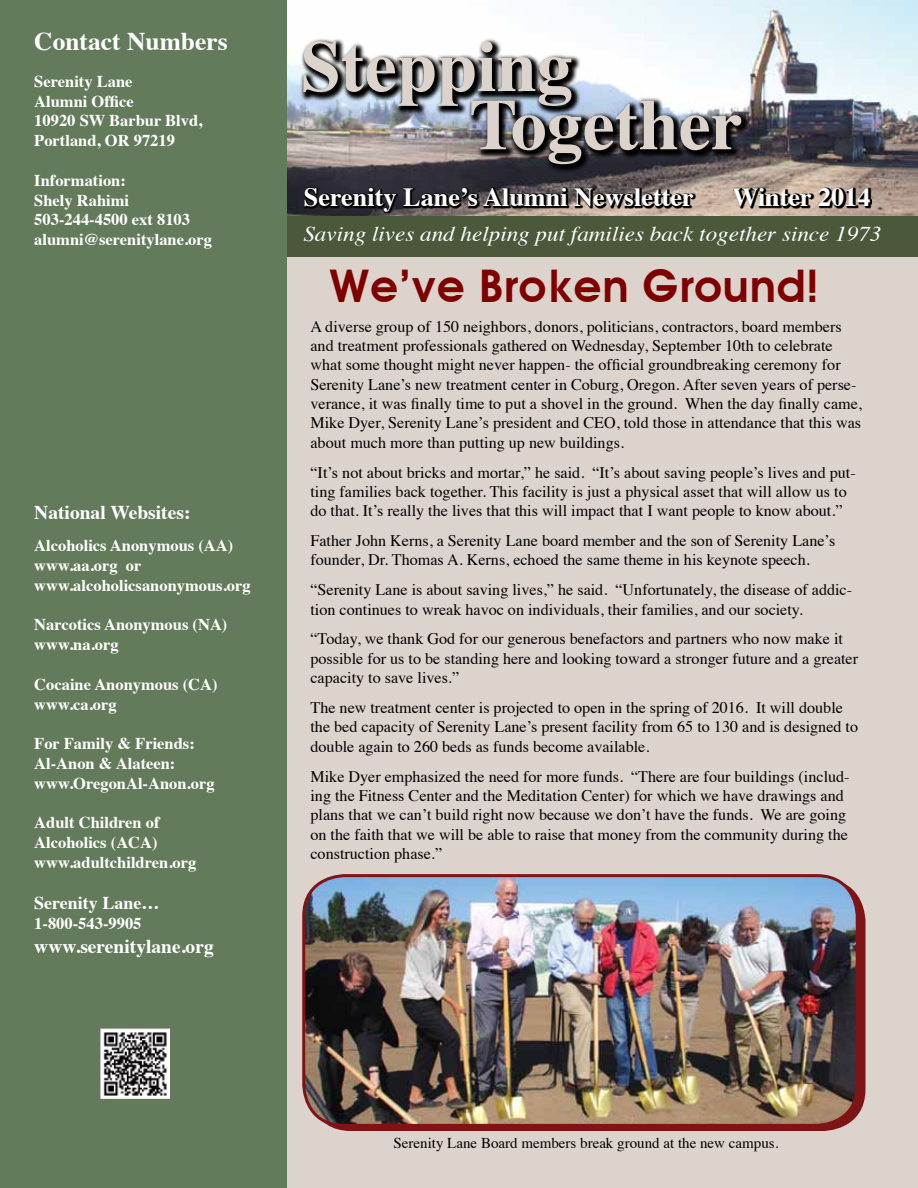
<style>
.page{position:relative;width:918px;height:1188px;background:#fff}
.page>*{position:absolute;margin:0;border:0;box-sizing:border-box;transform-origin:0 0}
.t1{font:700 72px/58.2px "Times";color:#dcd3cc}
.t2{font:600 45px "Avant Garde";color:#7e0100}
.t3{font:700 26.25px "Times";color:#fff}
.t4{font:700 25.5px "Times";color:#fff}
.t5{font:italic 21px "Times";color:#fff;scale:1.1 1}
.t6{font:700 19.5px "Times";color:#fff}
.t7{font:700 18px "Times";color:#fff}
.t8{font:700 16.5px/19.8px "Times";color:#fff}
.t9{font:16.2px/19.4px "Times";color:#000}
.t10{font:15px "Times";color:#000}
</style>
<div class="page">
<div style="left:278px;top:230px;width:640px;height:958px;background:#dcd3cc"></div>
<div style="left:284px;top:0;width:634px;height:256px;background:#4b583a"></div>
<img style="left:286px;top:0;width:632px;height:216px">
<div style="left:0;top:0;width:286px;height:1188px;background:#637b5b"></div>
<img style="left:100px;top:1029px;width:70px;height:69px">
<svg style="left:304px;top:187px;width:568px;height:26px;background:#4f4744"></svg>
<svg style="left:299px;top:37px;width:281px;height:77px;background:#737679"></svg>
<svg style="left:467px;top:96px;width:283px;height:76px;background:#45464b"></svg>
<img style="left:304px;top:876px;width:553px;height:249px">
<div style="left:302px;top:874px;width:557px;height:253px;border:3px solid #7f1416;border-radius:40px"></div>
<h3 class="t4" style="left:34px;top:17px;width:195px">Contact Numbers</h3>
<p class="t8" style="left:34px;top:70px;width:170px">Serenity Lane<br>Alumni Office<br>10920 SW Barbur Blvd,<br>Portland, OR 97219</p>
<p class="t8" style="left:34px;top:169px;width:179px">Information:<br>Shely Rahimi<br>503-244-4500 ext 8103 alumni@serenitylane.org</p>
<p class="t6" style="left:34px;top:494px;width:158px">National Websites:</p>
<p class="t8" style="left:34px;top:534px;width:218px">Alcoholics Anonymous (AA) www.aa.org or www.alcoholicsanonymous.org</p>
<p class="t8" style="left:34px;top:613px;width:195px">Narcotics Anonymous (NA) www.na.org</p>
<p class="t8" style="left:34px;top:673px;width:185px">Cocaine Anonymous (CA) www.ca.org</p>
<p class="t8" style="left:34px;top:732px;width:182px">For Family &amp; Friends:<br>Al-Anon &amp; Alateen: www.OregonAl-Anon.org</p>
<p class="t8" style="left:34px;top:811px;width:163px">Adult Children of<br>Alcoholics (ACA) www.adultchildren.org</p>
<p class="t7" style="left:34px;top:886px;width:127px">Serenity Lane…</p>
<p class="t8" style="left:34px;top:912px;width:109px">1-800-543-9905</p>
<p class="t6" style="left:34px;top:927px;width:181px">www.serenitylane.org</p>
<h1 class="t1" style="left:470px;top:30px;width:275px;text-indent:-169px">Stepping<br>Together</h1>
<h3 class="t3" style="left:304px;top:172px;width:392px">Serenity Lane’s Alumni Newsletter</h3>
<h3 class="t3" style="left:732px;top:172px;width:140px">Winter 2014</h3>
<p class="t5" style="left:303px;top:215px;width:527px">Saving lives and helping put families back together since 1973</p>
<h2 class="t2" style="left:329px;top:259px;width:491px">We’ve Broken Ground!</h2>
<p class="t9" style="left:310px;top:315px;width:553px">A diverse group of 150 neighbors, donors, politicians, contractors, board members and treatment professionals gathered on Wednesday, September 10th to celebrate what some thought might never happen- the official groundbreaking ceremony for Serenity Lane’s new treatment center in Coburg, Oregon. After seven years of perse&shy;verance, it was finally time to put a shovel in the ground. When the day finally came, Mike Dyer, Serenity Lane’s president and CEO, told those in attendance that this was about much more than putting up new buildings.</p>
<p class="t9" style="left:310px;top:461px;width:547px">“It’s not about bricks and mortar,” he said. “It’s about saving people’s lives and put&shy;ting families back together. This facility is just a physical asset that will allow us to do that. It’s really the lives that this will impact that I want people to know about.”</p>
<p class="t9" style="left:310px;top:530px;width:526px">Father John Kerns, a Serenity Lane board member and the son of Serenity Lane’s founder, Dr. Thomas A. Kerns, echoed the same theme in his keynote speech.</p>
<p class="t9" style="left:310px;top:579px;width:543px">“Serenity Lane is about saving lives,” he said. “Unfortunately, the disease of addic&shy;tion continues to wreak havoc on individuals, their families, and our society.</p>
<p class="t9" style="left:310px;top:628px;width:549px">“Today, we thank God for our generous benefactors and partners who now make it possible for us to be standing here and looking toward a stronger future and a greater capacity to save lives.”</p>
<p class="t9" style="left:310px;top:697px;width:549px">The new treatment center is projected to open in the spring of 2016. It will double the bed capacity of Serenity Lane’s present facility from 65 to 130 and is designed to double again to 260 beds as funds become available.</p>
<p class="t9" style="left:310px;top:765px;width:541px">Mike Dyer emphasized the need for more funds. “There are four buildings (includ&shy;ing the Fitness Center and the Meditation Center) for which we have drawings and plans that we can’t build right now because we don’t have the funds. We are going on the faith that we will be able to raise that money from the community during the construction phase.”</p>
<p class="t10" style="left:394px;top:1129px;width:386px">Serenity Lane Board members break ground at the new campus.</p>
</div>
